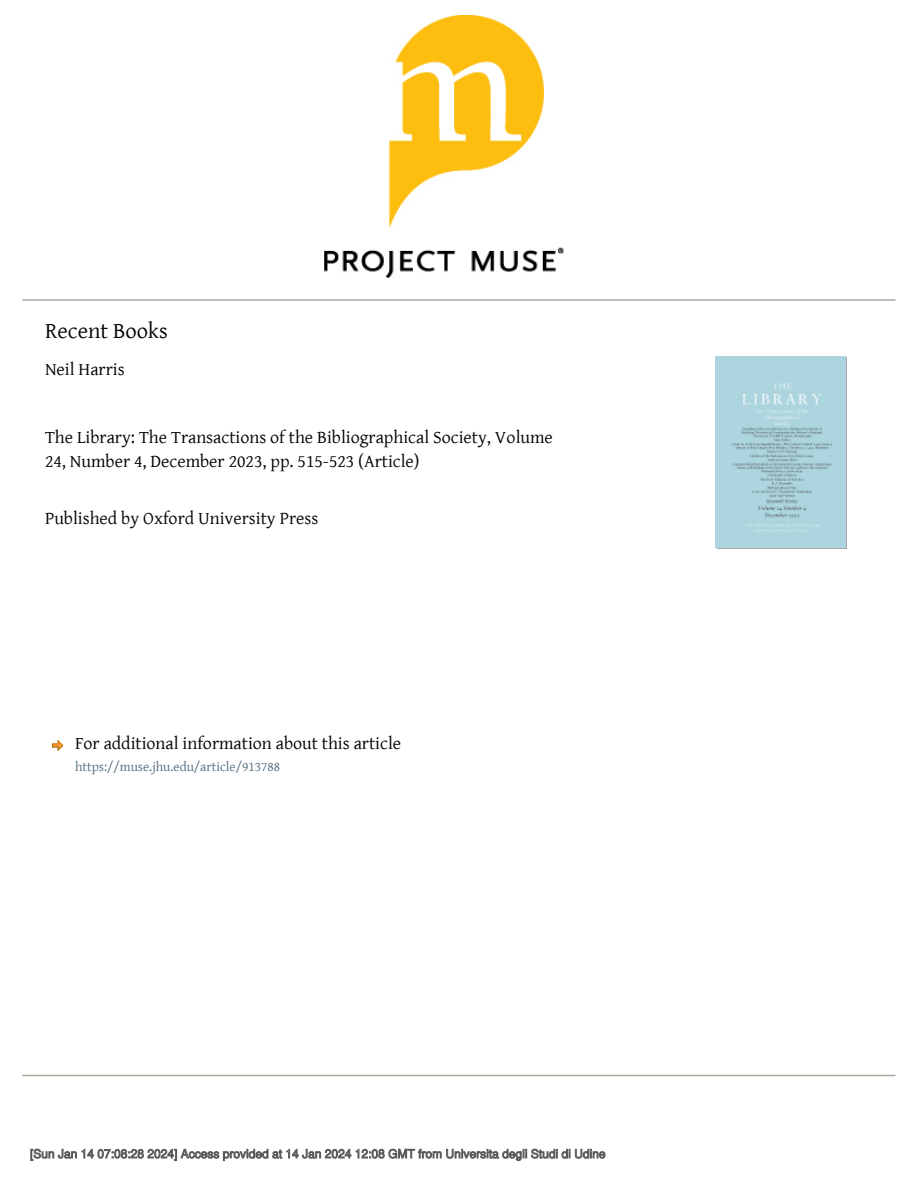
<style>
.page{position:relative;width:918px;height:1188px;background:#fff}
.page>*{position:absolute;margin:0;border:0;box-sizing:border-box;transform-origin:0 0}
.t1{font:22.5px "font 000000002 b 556 ac 6";color:#000}
.t2{font:18px/24px "font 000000002 b 556 ac 6";color:#000}
.t3{font:13.5px "font 000000002 b 556 ac 6";color:#536d7e}
</style>
<div class="page">
<img style="left:324px;top:15px;width:240px;height:263px">
<hr style="left:23px;top:299px;width:873px;height:2px;background:#aca89e">
<hr style="left:23px;top:1075px;width:873px;height:1px;background:#aca89e">
<svg style="left:52px;top:740px;width:11px;height:11px"></svg>
<div style="left:717px;top:358px;width:130px;height:191px;background:#aed4df"></div>
<img style="left:716px;top:356px;width:129px;height:192px">
<svg style="left:30px;top:1148px;width:576px;height:13px"></svg>
<p class="t1" style="left:45px;top:313px;width:124px">Recent Books</p>
<p class="t2" style="left:45px;top:356px;width:81px">Neil Harris</p>
<p class="t2" style="left:45px;top:424px;width:509px">The Library: The Transactions of the Bibliographical Society, Volume<br>24, Number 4, December 2023, pp. 515-523 (Article)</p>
<p class="t2" style="left:45px;top:505px;width:275px">Published by Oxford University Press</p>
<p class="t2" style="left:75px;top:730px;width:328px">For additional information about this article</p>
<p class="t3" style="left:75px;top:756px;width:207px">https://muse.jhu.edu/article/913788</p>
</div>
